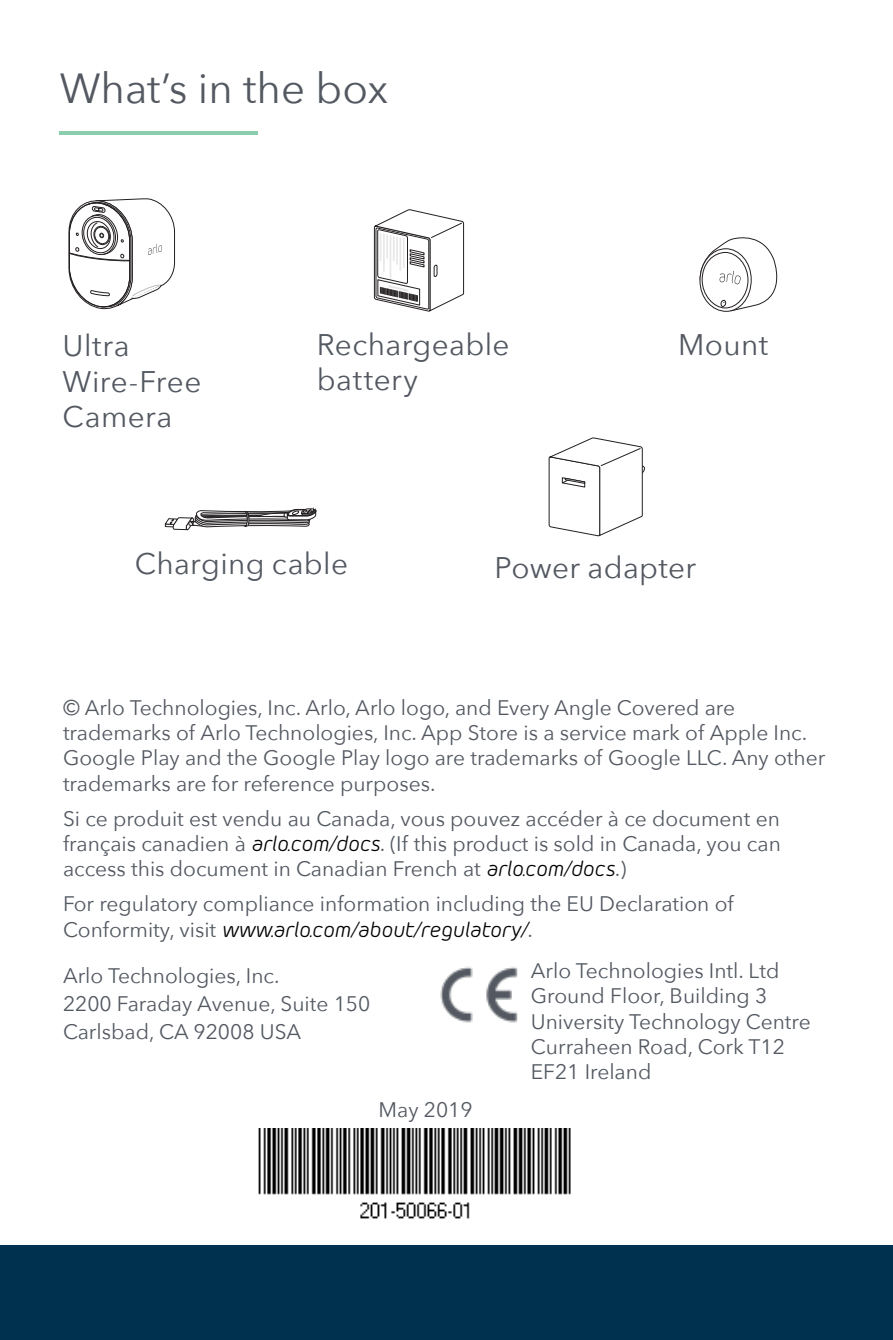
<style>
.page{position:relative;width:893px;height:1340px;background:#fff}
.page>*{position:absolute;margin:0;border:0;box-sizing:border-box;transform-origin:0 0}
.h1_head_a{font:42px "Avenir Next";color:#535861}
.callout_a{font:29.75px/35.7px "Avenir Next";letter-spacing:.01em;color:#535861}
.CallOut{font:29.75px/35.7px "Avenir Next";letter-spacing:.01em;color:#535861}
.t1{font:21px/25.2px "Avenir Next";color:#535861}
.t2{font:italic 21px "Morebi Rounded";color:#000}
.s1{font-family:"Morebi Rounded";font-style:italic;color:#000}
.s2{font-family:"Avenir Next";font-style:normal;color:#535861}
</style>
<div class="page">
<div style="left:0;top:1245px;width:893px;height:94px;background:#00324f"></div>
<img style="left:258px;top:1128px;width:313px;height:91px">
<img style="left:440px;top:967px;width:78px;height:56px">
<svg style="left:68px;top:198px;width:107px;height:112px"></svg>
<svg style="left:373px;top:209px;width:91px;height:103px"></svg>
<svg style="left:699px;top:237px;width:79px;height:75px"></svg>
<svg style="left:165px;top:508px;width:152px;height:22px"></svg>
<svg style="left:548px;top:437px;width:97px;height:100px"></svg>
<hr style="left:60px;top:131px;width:198px;height:4px;background:#8bceae">
<p class="h1_head_a" style="left:60px;top:53px;width:330px">What’s in the box</p>
<p class="CallOut" style="left:63px;top:326px;width:140px">Ultra<br>Wire-Free<br>Camera</p>
<p class="callout_a" style="left:317px;top:325px;width:194px">Rechargeable battery</p>
<p class="callout_a" style="left:678px;top:325px;width:92px">Mount</p>
<p class="callout_a" style="left:135px;top:545px;width:215px">Charging cable</p>
<p class="callout_a" style="left:495px;top:548px;width:203px">Power adapter</p>
<p class="t1" style="left:63px;top:694px;width:764px">© Arlo Technologies, Inc. Arlo, Arlo logo, and Every Angle Covered are trademarks of Arlo Technologies, Inc. App Store is a service mark of Apple Inc.<br>Google Play and the Google Play logo are trademarks of Google LLC. Any other trademarks are for reference purposes.</p>
<p class="t1" style="left:63px;top:805px;width:719px;text-align:justify">Si ce produit est vendu au Canada, vous pouvez accéder à ce document en français canadien à <span class="s1">arlo.com/docs</span>. (If this product is sold in Canada, you can access this document in Canadian French at <span class="s1">arlo.com/docs</span>.)</p>
<p class="t1" style="left:63px;top:890px;width:672px">For regulatory compliance information including the EU Declaration of</p>
<p class="t2" style="left:63px;top:914px;width:472px"><span class="s2">Conformity, visit</span> www.arlo.com/about/regulatory/<span class="s2">.</span></p>
<p class="t1" style="left:531px;top:957px;width:281px">Arlo Technologies Intl. Ltd<br>Ground Floor, Building 3<br>University Technology Centre<br>Curraheen Road, Cork T12<br>EF21 Ireland</p>
<p class="t1" style="left:63px;top:960px;width:309px;line-height:28px">Arlo Technologies, Inc.<br>2200 Faraday Avenue, Suite 150<br>Carlsbad, CA 92008 USA</p>
<p class="t1" style="left:379px;top:1095px;width:96px">May 2019</p>
</div>
